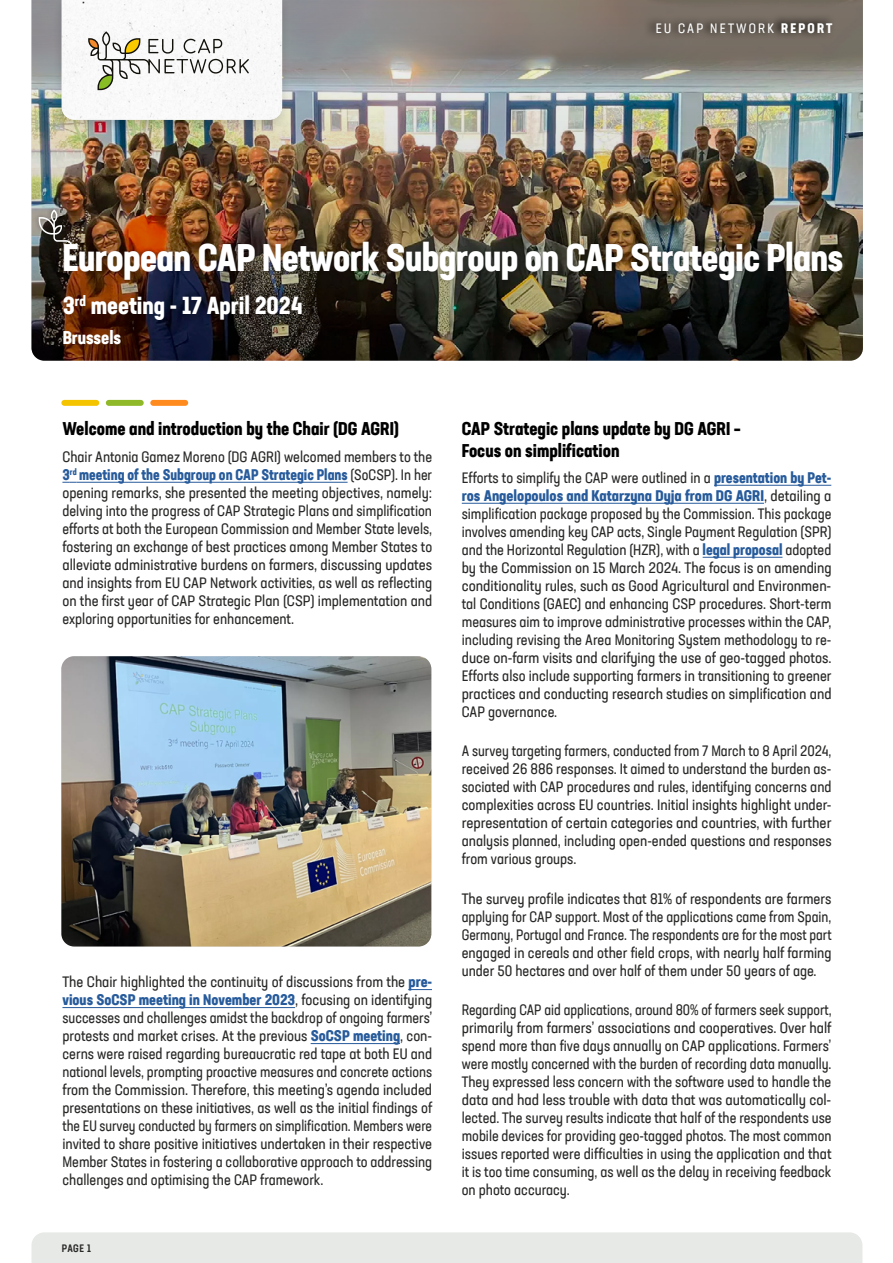
<style>
.page{position:relative;width:893px;height:1263px;background:#fff}
.page>*{position:absolute;margin:0;border:0;box-sizing:border-box;transform-origin:0 0}
.t1{font:700 condensed 37.5px "Neusa Next Std";letter-spacing:-.015em;color:#fff}
.t2{font:700 condensed 24px "Neusa Next Std";color:#fff}
.t3{font:700 condensed 18px/21px "Neusa Next Std";color:#000}
.t4{font:700 condensed 18px "Neusa Next Std";color:#fff}
.t5{font:condensed 15px/18px "Neusa Next Std";color:#282827;text-align:justify}
.t6{font:condensed 15px/18px "Neusa Next Std";color:#282827;text-align:justify;scale:.96 1}
.t7{font:condensed 13.5px "Neusa Next Std";letter-spacing:.16em;color:#fff}
.t8{font:500 condensed 10.5px "Neusa Next Std";color:#282827}
.s1{font-weight:700}
.s2{font-weight:700;color:#275b9b}
</style>
<div class="page">
<div style="left:32px;top:1232px;width:830px;height:31px;background:#e6e9e5"></div>
<img style="left:32px;top:0;width:831px;height:361px">
<svg style="left:62px;top:482px;width:15px;height:1px"></svg>
<hr style="left:77px;top:482px;width:271px;height:1px;background:#275b9b">
<svg style="left:408px;top:989px;width:24px;height:1px"></svg>
<hr style="left:62px;top:1007px;width:233px;height:1px;background:#275b9b">
<hr style="left:311px;top:1043px;width:89px;height:1px;background:#275b9b">
<hr style="left:714px;top:485px;width:117px;height:1px;background:#275b9b">
<hr style="left:462px;top:503px;width:302px;height:1px;background:#275b9b">
<hr style="left:703px;top:557px;width:79px;height:1px;background:#275b9b">
<div style="left:35px;top:206px;width:811px;height:78px;background:#000;opacity:.3"></div>
<svg style="left:39px;top:209px;width:34px;height:39px"></svg>
<div style="left:61px;top:400px;width:38px;height:6px;background:#f5c400;border-radius:3px"></div>
<div style="left:106px;top:400px;width:38px;height:6px;background:#8fb929;border-radius:3px"></div>
<div style="left:150px;top:400px;width:38px;height:6px;background:#ff8b1f;border-radius:3px"></div>
<div style="left:53px;top:0;width:238px;height:132px;background:#000;opacity:.14"></div>
<svg style="left:62px;top:0;width:220px;height:120px"></svg>
<div style="left:59px;top:293px;width:247px;height:57px;background:#000;opacity:.23"></div>
<svg style="left:644px;top:14px;width:191px;height:27px;background:#6a6158"></svg>
<img style="left:61px;top:656px;width:370px;height:290px">
<p class="t7" style="left:656px;top:20px;width:178px">EU CAP NETWORK <span class="s1">REPORT</span></p>
<h1 class="t1" style="left:62px;top:234px;width:782px">European CAP Network Subgroup on CAP Strategic Plans</h1>
<h2 class="t2" style="left:63px;top:290px;width:241px">3<sup>rd</sup> meeting - 17 April 2024</h2>
<p class="t4" style="left:63px;top:327px;width:60px">Brussels</p>
<p class="t3" style="left:62px;top:418px;width:338px">Welcome and introduction by the Chair (DG AGRI)</p>
<p class="t5" style="left:62px;top:447px;width:371px">Chair Antonia Gamez Moreno (DG AGRI) welcomed members to the <span class="s2">3</span><sup>rd</sup> <span class="s2">meeting of the Subgroup on CAP Strategic Plans</span> (SoCSP). In her opening remarks, she presented the meeting objectives, namely: delving into the progress of CAP Strategic Plans and simplification efforts at both the European Commission and Member State levels, fostering an exchange of best practices among Member States to alleviate administrative burdens on farmers, discussing updates and insights from EU CAP Network activities, as well as reflecting on the first year of CAP Strategic Plan (CSP) implementation and exploring opportunities for enhancement.</p>
<p class="t5" style="left:62px;top:973px;width:371px">The Chair highlighted the continuity of discussions from the <span class="s2">pre&shy;vious SoCSP meeting in November 2023</span>, focusing on identifying successes and challenges amidst the backdrop of ongoing farmers’ protests and market crises. At the previous <span class="s2">SoCSP meeting</span>, con&shy;cerns were raised regarding bureaucratic red tape at both EU and national levels, prompting proactive measures and concrete actions from the Commission. Therefore, this meeting’s agenda included presentations on these initiatives, as well as the initial findings of the EU survey conducted by farmers on simplification. Members were invited to share positive initiatives undertaken in their respective Member States in fostering a collaborative approach to addressing challenges and optimising the CAP framework.</p>
<p class="t8" style="left:62px;top:1242px;width:31px">PAGE 1</p>
<p class="t3" style="left:462px;top:418px;width:281px">CAP Strategic plans update by DG AGRI –<br>Focus on simplification</p>
<p class="t5" style="left:462px;top:468px;width:371px">Efforts to simplify the CAP were outlined in a <span class="s2">presentation by Pet&shy;ros Angelopoulos and Katarzyna Dyja from DG AGRI</span>, detailing a simplification package proposed by the Commission. This package involves amending key CAP acts, Single Payment Regulation (SPR) and the Horizontal Regulation (HZR), with a <span class="s2">legal proposal</span> adopted by the Commission on 15 March 2024. The focus is on amending conditionality rules, such as Good Agricultural and Environmen&shy;tal Conditions (GAEC) and enhancing CSP procedures. Short-term measures aim to improve administrative processes within the CAP, including revising the Area Monitoring System methodology to re&shy;duce on-farm visits and clarifying the use of geo-tagged photos.<br>Efforts also include supporting farmers in transitioning to greener practices and conducting research studies on simplification and CAP governance.</p>
<p class="t5" style="left:462px;top:742px;width:371px">A survey targeting farmers, conducted from 7 March to 8 April 2024, received 26 886 responses. It aimed to understand the burden as&shy;sociated with CAP procedures and rules, identifying concerns and complexities across EU countries. Initial insights highlight under&shy;representation of certain categories and countries, with further analysis planned, including open-ended questions and responses from various groups.</p>
<p class="t5" style="left:462px;top:889px;width:371px">The survey profile indicates that 81% of respondents are farmers applying for CAP support. Most of the applications came from Spain, Germany, Portugal and France. The respondents are for the most part engaged in cereals and other field crops, with nearly half farming under 50 hectares and over half of them under 50 years of age.</p>
<p class="t6" style="left:462px;top:1000px;width:387px">Regarding CAP aid applications, around 80% of farmers seek support, primarily from farmers’ associations and cooperatives. Over half spend more than five days annually on CAP applications. Farmers’ were mostly concerned with the burden of recording data manually.<br>They expressed less concern with the software used to handle the data and had less trouble with data that was automatically col&shy;lected. The survey results indicate that half of the respondents use mobile devices for providing geo-tagged photos. The most common issues reported were difficulties in using the application and that it is too time consuming, as well as the delay in receiving feedback on photo accuracy.</p>
</div>
